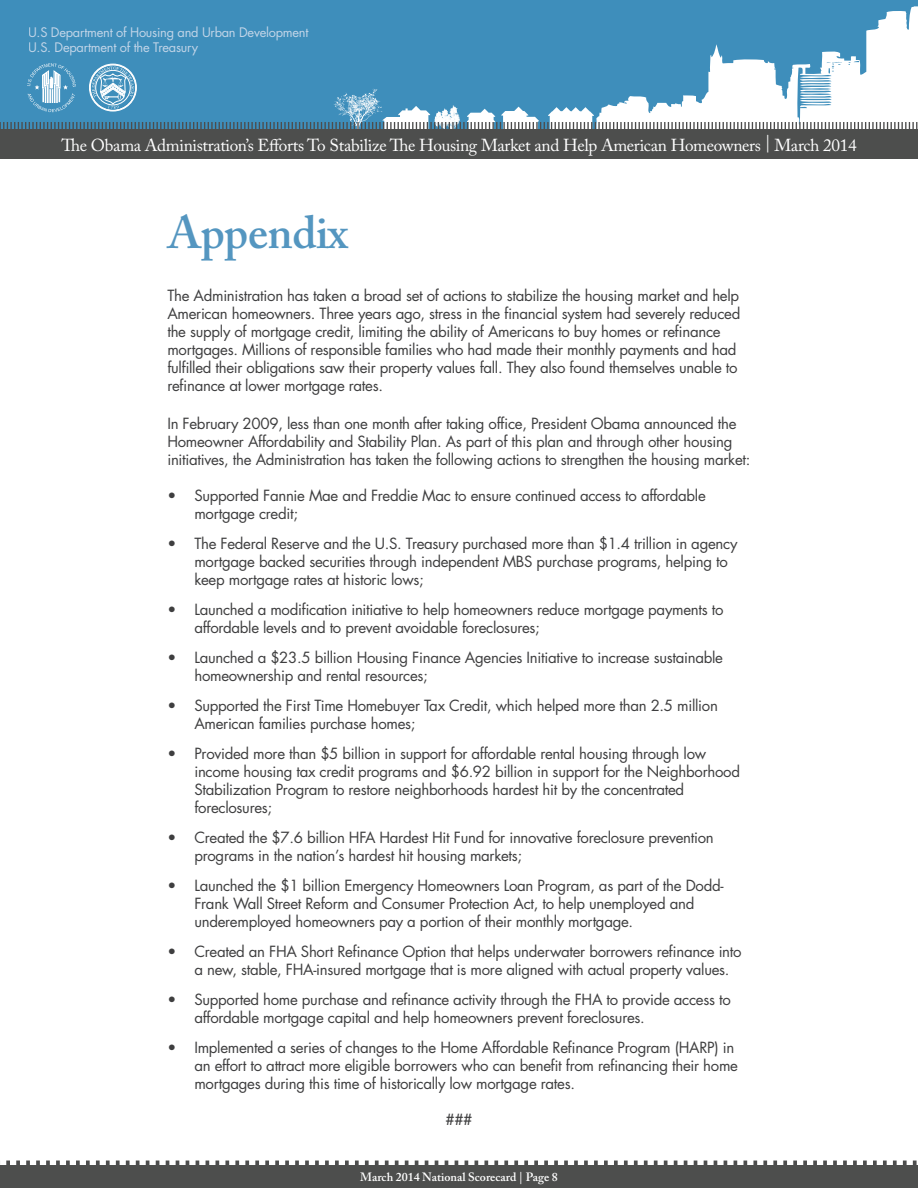
<style>
.page{position:relative;width:918px;height:1188px;background:#fff}
.page>*{position:absolute;margin:0;border:0;box-sizing:border-box;transform-origin:0 0}
.t1{font:600 46.05px "Adobe Caslon Pro";letter-spacing:-.01em;color:#5496c0}
.t2{font:17.25px "Adobe Caslon Pro";letter-spacing:-.02em;color:#fff}
.t3{font:15px/18px "Futura";letter-spacing:-.02em;color:#3e3e3f}
.t4{font:13.05px "Helvetica Neue";letter-spacing:.01em;color:#fff}
.t5{font:12.9px/15.5px "Futura";letter-spacing:-.02em;color:#c2d5e8}
.t6{font:600 12px "Adobe Caslon Pro";color:#fff}
.s1{font-family:"Adobe Caslon Pro";font-size:17.25px}
</style>
<div class="page">
<div style="left:0;top:0;width:918px;height:159px;background:#3e8ebb"></div>
<svg style="left:710px;top:6px;width:208px;height:57px"></svg>
<div style="left:0;top:130px;width:918px;height:29px;background:#4d4e4d"></div>
<svg style="left:6px;top:1160px;width:911px;height:5px"></svg>
<div style="left:0;top:1165px;width:918px;height:23px;background:#4d4e4d"></div>
<svg style="left:0;top:63px;width:918px;height:67px"></svg>
<p class="t5" style="left:28px;top:24px;width:282px">U.S Department of Housing and Urban Development<br>U.S. Department of the Treasury</p>
<p class="t4" style="left:159px;top:135px;width:700px">U.S. Department of Housing and Urban Development | Office of Policy Development and Research <span class="s1">| March 2014</span></p>
<p class="t2" style="left:80px;top:135px;width:683px">e Obama Administration’s Efforts To Stabilize e Housing Market and Help American Homeowners</p>
<h1 class="t1" style="left:167px;top:205px;width:182px">Appendix</h1>
<p class="t3" style="left:167px;top:286px;width:574px">The Administration has taken a broad set of actions to stabilize the housing market and help American homeowners. Three years ago, stress in the financial system had severely reduced the supply of mortgage credit, limiting the ability of Americans to buy homes or refinance mortgages. Millions of responsible families who had made their monthly payments and had fulfilled their obligations saw their property values fall. They also found themselves unable to refinance at lower mortgage rates.</p>
<p class="t3" style="left:167px;top:414px;width:585px">In February 2009, less than one month after taking office, President Obama announced the<br>Homeowner Affordability and Stability Plan. As part of this plan and through other housing initiatives, the Administration has taken the following actions to strengthen the housing market:</p>
<p class="t3" style="left:194px;top:486px;width:513px;text-indent:-27px">• Supported Fannie Mae and Freddie Mac to ensure continued access to affordable mortgage credit;</p>
<p class="t3" style="left:194px;top:534px;width:545px;text-indent:-27px">• The Federal Reserve and the U.S. Treasury purchased more than $1.4 trillion in agency mortgage backed securities through independent MBS purchase programs, helping to keep mortgage rates at historic lows;</p>
<p class="t3" style="left:194px;top:600px;width:531px;text-indent:-27px">• Launched a modification initiative to help homeowners reduce mortgage payments to affordable levels and to prevent avoidable foreclosures;</p>
<p class="t3" style="left:194px;top:648px;width:530px;text-indent:-27px">• Launched a $23.5 billion Housing Finance Agencies Initiative to increase sustainable homeownership and rental resources;</p>
<p class="t3" style="left:194px;top:696px;width:525px;text-indent:-27px">• Supported the First Time Homebuyer Tax Credit, which helped more than 2.5 million<br>American families purchase homes;</p>
<p class="t3" style="left:194px;top:744px;width:547px;text-indent:-27px">• Provided more than $5 billion in support for affordable rental housing through low income housing tax credit programs and $6.92 billion in support for the Neighborhood Stabilization Program to restore neighborhoods hardest hit by the concentrated foreclosures;</p>
<p class="t3" style="left:194px;top:828px;width:521px;text-indent:-27px">• Created the $7.6 billion HFA Hardest Hit Fund for innovative foreclosure prevention programs in the nation’s hardest hit housing markets;</p>
<p class="t3" style="left:194px;top:876px;width:531px;text-indent:-27px">• Launched the $1 billion Emergency Homeowners Loan Program, as part of the Dodd-<br>Frank Wall Street Reform and Consumer Protection Act, to help unemployed and underemployed homeowners pay a portion of their monthly mortgage.</p>
<p class="t3" style="left:194px;top:942px;width:549px;text-indent:-27px">• Created an FHA Short Refinance Option that helps underwater borrowers refinance into a new, stable, FHA-insured mortgage that is more aligned with actual property values.</p>
<p class="t3" style="left:194px;top:990px;width:538px;text-indent:-27px">• Supported home purchase and refinance activity through the FHA to provide access to affordable mortgage capital and help homeowners prevent foreclosures.</p>
<p class="t3" style="left:194px;top:1038px;width:545px;text-indent:-27px">• Implemented a series of changes to the Home Affordable Refinance Program (HARP) in an effort to attract more eligible borrowers who can benefit from refinancing their home mortgages during this time of historically low mortgage rates.</p>
<p class="t3" style="left:445px;top:1110px;width:29px">###</p>
<p class="t6" style="left:360px;top:1170px;width:199px">March 2014 National Scorecard | Page 8</p>
</div>
